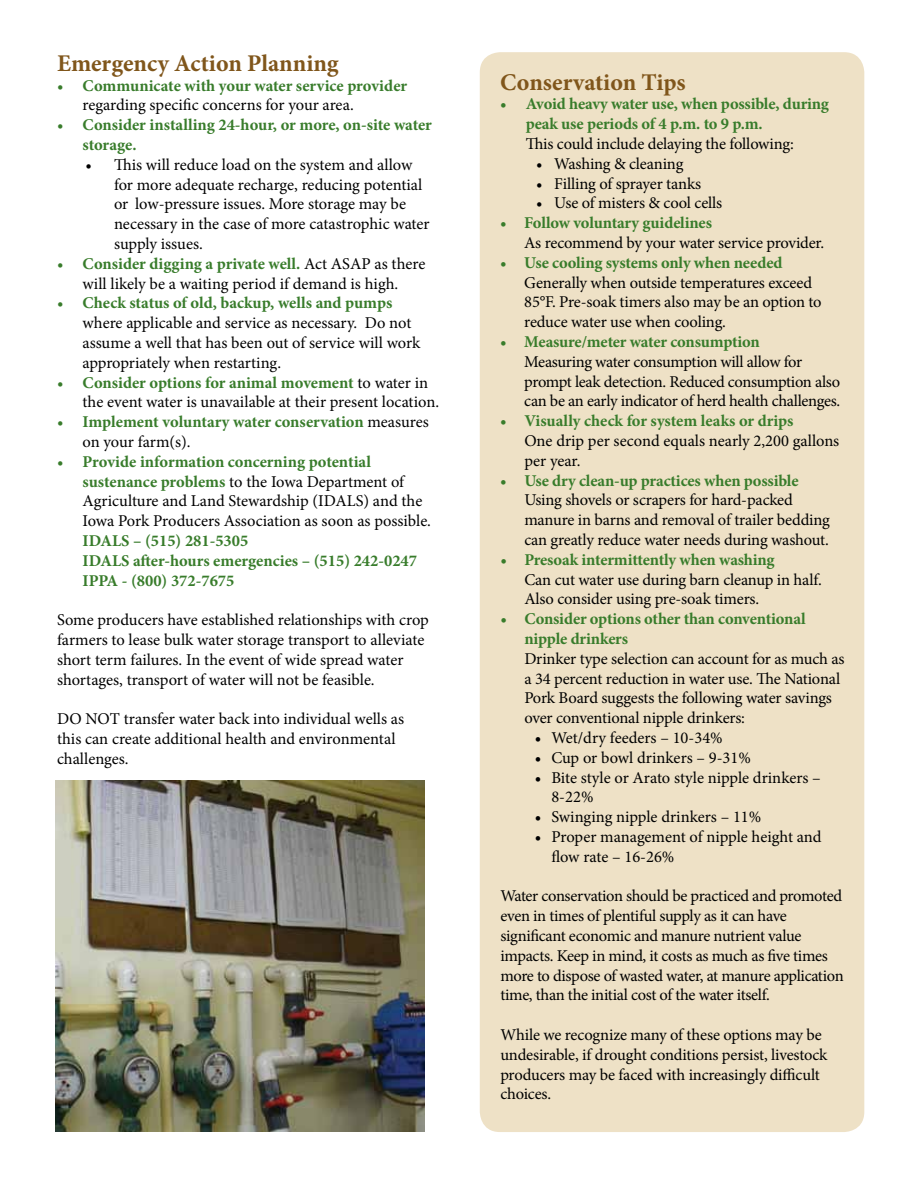
<style>
.page{position:relative;width:918px;height:1188px;background:#fff}
.page>*{position:absolute;margin:0;border:0;box-sizing:border-box;transform-origin:0 0}
.t1{font:700 24px "Minion Pro";color:#80561b}
.t2{font:16.5px/19.8px "Minion Pro";letter-spacing:-.01em;color:#000}
.t3{font:700 16.5px/19.8px "Minion Pro";letter-spacing:-.005em;color:#387c2b}
.s1{font-weight:400}
.s2{font-weight:400;color:#000}
.s3{color:#387c2b}
.s4{font-weight:700;color:#387c2b}
.s5{font-weight:700}
</style>
<div class="page">
<div style="left:480px;top:52px;width:384px;height:1080px;background:#eee1c6;border-radius:20px"></div>
<img style="left:56px;top:781px;width:369px;height:351px">
<h1 class="t1" style="left:57px;top:46px;width:283px">Emergency Action Planning</h1>
<p class="t3" style="left:83px;top:75px;width:326px;text-indent:-25px"><span class="s1">•</span> Communicate with your water service provider <span class="s2">regarding specific concerns for your area.</span></p>
<p class="t3" style="left:83px;top:115px;width:351px;text-indent:-25px"><span class="s1">•</span> Consider installing 24-hour, or more, on-site water storage.</p>
<p class="t2" style="left:114px;top:155px;width:317px;text-indent:-29px">• This will reduce load on the system and allow for more adequate recharge, reducing potential or low-pressure issues. More storage may be necessary in the case of more catastrophic water supply issues.</p>
<p class="t2" style="left:57px;top:254px;width:370px;text-align:center"><span class="s3">•</span> <span class="s4">Consider digging a private well.</span> Act ASAP as there will likely be a waiting period if demand is high.</p>
<p class="t2" style="left:83px;top:293px;width:339px;text-indent:-25px"><span class="s3">•</span> <span class="s4">Check status of old, backup, wells and pumps </span>where applicable and service as necessary. Do not assume a well that has been out of service will work appropriately when restarting.</p>
<p class="t2" style="left:83px;top:373px;width:358px;text-indent:-25px"><span class="s3">•</span> <span class="s4">Consider options for animal movement</span> to water in the event water is unavailable at their present location.</p>
<p class="t3" style="left:83px;top:412px;width:348px;text-indent:-25px"><span class="s1">•</span> Implement voluntary water conservation <span class="s2">measures on your farm(s).</span></p>
<p class="t2" style="left:83px;top:452px;width:350px;text-indent:-25px"><span class="s3">•</span> <span class="s4">Provide information concerning potential sustenance problems</span> to the Iowa Department of Agriculture and Land Stewardship (IDALS) and the Iowa Pork Producers Association as soon as possible.</p>
<p class="t3" style="left:83px;top:531px;width:336px">IDALS – (515) 281-5305<br>IDALS after-hours emergencies – (515) 242-0247<br>IPPA - (800) 372-7675</p>
<p class="t2" style="left:57px;top:610px;width:373px">Some producers have established relationships with crop farmers to lease bulk water storage transport to alleviate short term failures. In the event of wide spread water shortages, transport of water will not be feasible.</p>
<p class="t2" style="left:57px;top:709px;width:349px">DO NOT transfer water back into individual wells as this can create additional health and environmental challenges.</p>
<h1 class="t1" style="left:500px;top:65px;width:187px">Conservation Tips</h1>
<p class="t3" style="left:526px;top:94px;width:305px;text-indent:-25px">• Avoid heavy water use, when possible, during peak use periods of 4 p.m. to 9 p.m.</p>
<p class="t2" style="left:526px;top:134px;width:270px">This could include delaying the following:</p>
<p class="t2" style="left:536px;top:154px;width:149px">• Washing &amp; cleaning</p>
<p class="t2" style="left:536px;top:173px;width:166px">• Filling of sprayer tanks</p>
<p class="t2" style="left:536px;top:193px;width:188px">• Use of misters &amp; cool cells</p>
<p class="t3" style="left:500px;top:213px;width:213px">• Follow voluntary guidelines</p>
<p class="t2" style="left:524px;top:233px;width:302px">As recommend by your water service provider.</p>
<p class="t3" style="left:500px;top:252px;width:284px">• Use cooling systems only when needed</p>
<p class="t2" style="left:524px;top:272px;width:299px">Generally when outside temperatures exceed<br>85°F. Pre-soak timers also may be an option to reduce water use when cooling.</p>
<p class="t3" style="left:500px;top:332px;width:261px">• Measure/meter water consumption</p>
<p class="t2" style="left:524px;top:352px;width:317px">Measuring water consumption will allow for prompt leak detection. Reduced consumption also can be an early indicator of herd health challenges.</p>
<p class="t3" style="left:500px;top:411px;width:295px">• Visually check for system leaks or drips</p>
<p class="t2" style="left:524px;top:431px;width:317px">One drip per second equals nearly 2,200 gallons per year.</p>
<p class="t3" style="left:500px;top:470px;width:300px">• Use dry clean-up practices when possible</p>
<p class="t2" style="left:524px;top:490px;width:307px">Using shovels or scrapers for hard-packed manure in barns and removal of trailer bedding can greatly reduce water needs during washout.</p>
<p class="t3" style="left:500px;top:549px;width:276px">• Presoak intermittently when washing</p>
<p class="t2" style="left:524px;top:569px;width:299px">Can cut water use during barn cleanup in half.<br>Also consider using pre-soak timers.</p>
<p class="t3" style="left:524px;top:609px;width:283px;text-indent:-24px">• Consider options other than conventional nipple drinkers</p>
<p class="t2" style="left:524px;top:649px;width:322px">Drinker type selection can account for as much as a 34 percent reduction in water use. The National Pork Board suggests the following water savings over conventional nipple drinkers:</p>
<p class="t2" style="left:535px;top:728px;width:189px"><span class="s5">•</span> Wet/dry feeders – 10-34%</p>
<p class="t2" style="left:535px;top:748px;width:218px"><span class="s5">•</span> Cup or bowl drinkers – 9-31%</p>
<p class="t2" style="left:551px;top:767px;width:271px;text-indent:-16px"><span class="s5">•</span> Bite style or Arato style nipple drinkers –<br>8-22%</p>
<p class="t2" style="left:535px;top:807px;width:228px"><span class="s5">•</span> Swinging nipple drinkers – 11%</p>
<p class="t2" style="left:551px;top:827px;width:272px;text-indent:-16px"><span class="s5">•</span> Proper management of nipple height and flow rate – 16-26%</p>
<p class="t2" style="left:500px;top:886px;width:345px">Water conservation should be practiced and promoted even in times of plentiful supply as it can have significant economic and manure nutrient value impacts. Keep in mind, it costs as much as five times more to dispose of wasted water, at manure application time, than the initial cost of the water itself.</p>
<p class="t2" style="left:500px;top:1025px;width:329px">While we recognize many of these options may be undesirable, if drought conditions persist, livestock producers may be faced with increasingly difficult choices.</p>
</div>
